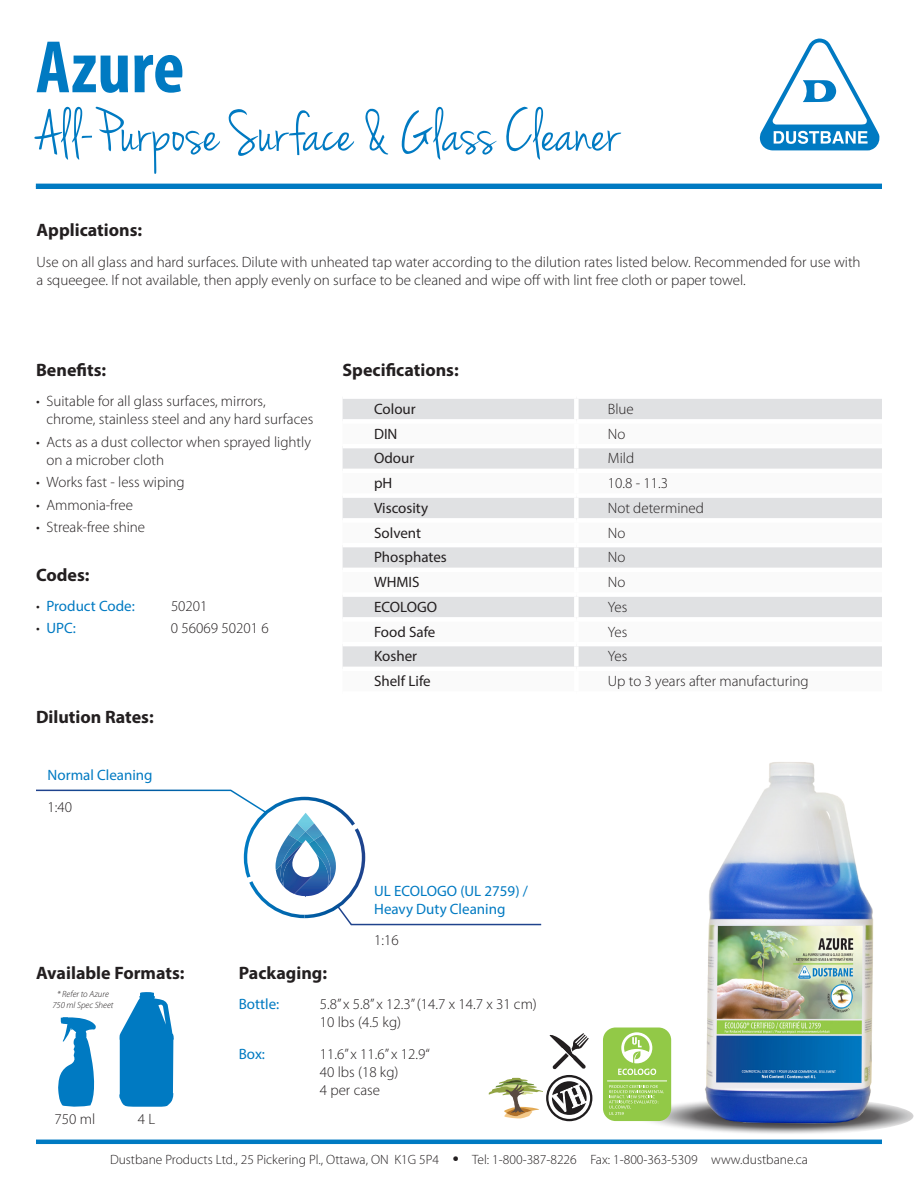
<style>
.page{position:relative;width:918px;height:1188px;background:#fff}
.page>*{position:absolute;margin:0;border:0;box-sizing:border-box;transform-origin:0 0}
.Product_Name{font:700 condensed 75px "Myriad Pro";color:#007ac2}
.Product_Description{font:63px "Jenna Sue";color:#007ac2}
.Subheader{font:700 18px "Myriad Pro";color:#231f20}
.body_text_10_12{font:300 15px/18px "Myriad Pro";color:#231f20}
.bullet_list{font:300 15px/18px "Myriad Pro";color:#231f20}
.table_text{font:15px "Myriad Pro";color:#231f20}
.table_text-2{font:300 15px "Myriad Pro";color:#231f20}
.body_text_10_12-2{font:15px/18px "Myriad Pro";color:#007ac2}
.bullet_list-2{font:15px "Myriad Pro";color:#007ac2}
.t1{font:300 13.5px "Myriad Pro";color:#231f20}
.refer_note{font:italic 300 9px/10.8px "Myriad Pro";color:#231f20;text-align:center}
.s1{font-weight:300;color:#231f20}
.s2{font-weight:900;font-size:16.5px}
</style>
<div class="page">
<hr style="left:36px;top:1140px;width:846px;height:4px;background:#007ac2">
<svg style="left:759px;top:38px;width:121px;height:113px"></svg>
<hr style="left:36px;top:184px;width:846px;height:3px;background:#007ac2">
<div style="left:343px;top:399px;width:539px;height:20px;background:#e0e1e3"></div>
<svg style="left:343px;top:448px;width:539px;height:219px;fill:#e0e1e3"></svg>
<div style="left:574px;top:399px;width:5px;height:20px;background:#fff"></div>
<div style="left:574px;top:448px;width:5px;height:21px;background:#fff"></div>
<hr style="left:343px;top:469px;width:233px;height:4px;background:#fff">
<hr style="left:576px;top:469px;width:306px;height:4px;background:#fff">
<div style="left:574px;top:473px;width:5px;height:20px;background:#fff"></div>
<div style="left:343px;top:493px;width:233px;height:5px;background:#fff"></div>
<div style="left:576px;top:493px;width:306px;height:5px;background:#fff"></div>
<div style="left:574px;top:498px;width:5px;height:20px;background:#fff"></div>
<div style="left:343px;top:518px;width:233px;height:5px;background:#fff"></div>
<div style="left:576px;top:518px;width:306px;height:5px;background:#fff"></div>
<div style="left:574px;top:523px;width:5px;height:20px;background:#fff"></div>
<hr style="left:343px;top:543px;width:233px;height:4px;background:#fff">
<hr style="left:576px;top:543px;width:306px;height:4px;background:#fff">
<div style="left:574px;top:547px;width:5px;height:21px;background:#fff"></div>
<hr style="left:343px;top:568px;width:233px;height:4px;background:#fff">
<hr style="left:576px;top:568px;width:306px;height:4px;background:#fff">
<div style="left:574px;top:572px;width:5px;height:20px;background:#fff"></div>
<div style="left:343px;top:592px;width:233px;height:5px;background:#fff"></div>
<div style="left:576px;top:592px;width:306px;height:5px;background:#fff"></div>
<div style="left:574px;top:597px;width:5px;height:20px;background:#fff"></div>
<div style="left:343px;top:617px;width:233px;height:5px;background:#fff"></div>
<div style="left:576px;top:617px;width:306px;height:5px;background:#fff"></div>
<div style="left:574px;top:622px;width:5px;height:20px;background:#fff"></div>
<hr style="left:343px;top:642px;width:233px;height:4px;background:#fff">
<hr style="left:576px;top:642px;width:306px;height:4px;background:#fff">
<div style="left:574px;top:646px;width:5px;height:21px;background:#fff"></div>
<hr style="left:36px;top:186px;width:846px;height:3px;background:#007ac2">
<svg style="left:36px;top:789px;width:506px;height:137px"></svg>
<svg style="left:119px;top:992px;width:55px;height:115px;background:#2a8fcc"></svg>
<svg style="left:58px;top:1017px;width:38px;height:90px"></svg>
<img style="left:622px;top:1096px;width:292px;height:33px">
<div style="left:603px;top:1028px;width:68px;height:93px;background:#92c947;border-radius:13px"></div>
<svg style="left:609px;top:1085px;width:55px;height:30px"></svg>
<hr style="left:607px;top:1081px;width:60px;height:1px;background:#fff">
<svg style="left:618px;top:1032px;width:38px;height:43px"></svg>
<img style="left:686px;top:762px;width:206px;height:372px">
<svg style="left:547px;top:1076px;width:44px;height:44px"></svg>
<div style="left:546px;top:1075px;width:46px;height:46px;border:2px solid #201d1e;border-radius:50%"></div>
<svg style="left:552px;top:1081px;width:35px;height:34px"></svg>
<svg style="left:550px;top:1084px;width:38px;height:28px"></svg>
<svg style="left:550px;top:1033px;width:39px;height:36px"></svg>
<svg style="left:489px;top:1078px;width:54px;height:40px"></svg>
<p class="Product_Name" style="left:36px;top:20px;width:150px">Azure</p>
<p class="Product_Description" style="left:36px;top:96px;width:585px">All-Purpose Surface &amp; Glass Cleaner</p>
<p class="Subheader" style="left:37px;top:218px;width:107px">Applications:</p>
<p class="body_text_10_12" style="left:37px;top:253px;width:826px">Use on all glass and hard surfaces. Dilute with unheated tap water according to the dilution rates listed below. Recommended for use with a squeegee. If not available, then apply evenly on surface to be cleaned and wipe off with lint free cloth or paper towel.</p>
<p class="Subheader" style="left:36px;top:359px;width:72px">Benefits:</p>
<p class="bullet_list" style="left:46px;top:392px;width:268px;text-indent:-10px">• Suitable for all glass surfaces, mirrors, chrome, stainless steel and any hard surfaces</p>
<p class="bullet_list" style="left:46px;top:433px;width:266px;text-indent:-10px">• Acts as a dust collector when sprayed lightly on a microber cloth</p>
<p class="bullet_list" style="left:36px;top:473px;width:150px">• Works fast - less wiping</p>
<p class="bullet_list" style="left:36px;top:496px;width:99px">• Ammonia-free</p>
<p class="bullet_list" style="left:36px;top:518px;width:111px">• Streak-free shine</p>
<p class="Subheader" style="left:36px;top:563px;width:55px">Codes:</p>
<p class="bullet_list-2" style="left:36px;top:597px;width:100px"><span class="s1">•</span> Product Code:</p>
<p class="bullet_list" style="left:171px;top:597px;width:38px">50201</p>
<p class="bullet_list-2" style="left:36px;top:619px;width:41px"><span class="s1">•</span> UPC:</p>
<p class="bullet_list" style="left:171px;top:619px;width:99px">0 56069 50201 6</p>
<p class="Subheader" style="left:36px;top:705px;width:119px">Dilution Rates:</p>
<p class="body_text_10_12-2" style="left:48px;top:766px;width:107px">Normal Cleaning</p>
<p class="body_text_10_12" style="left:48px;top:797px;width:26px">1:40</p>
<p class="Subheader" style="left:343px;top:359px;width:118px">Specifications:</p>
<p class="table_text" style="left:374px;top:400px;width:43px">Colour</p>
<p class="table_text-2" style="left:608px;top:400px;width:27px">Blue</p>
<p class="table_text" style="left:374px;top:424px;width:25px">DIN</p>
<p class="table_text-2" style="left:608px;top:425px;width:19px">No</p>
<p class="table_text" style="left:374px;top:449px;width:42px">Odour</p>
<p class="table_text-2" style="left:608px;top:449px;width:28px">Mild</p>
<p class="table_text" style="left:374px;top:474px;width:20px">pH</p>
<p class="table_text-2" style="left:608px;top:474px;width:62px">10.8 - 11.3</p>
<p class="table_text" style="left:374px;top:499px;width:56px">Viscosity</p>
<p class="table_text-2" style="left:608px;top:499px;width:98px">Not determined</p>
<p class="table_text" style="left:374px;top:523px;width:49px">Solvent</p>
<p class="table_text-2" style="left:608px;top:524px;width:19px">No</p>
<p class="table_text" style="left:374px;top:548px;width:74px">Phosphates</p>
<p class="table_text-2" style="left:608px;top:548px;width:19px">No</p>
<p class="table_text" style="left:374px;top:573px;width:47px">WHMIS</p>
<p class="table_text-2" style="left:608px;top:573px;width:19px">No</p>
<p class="table_text" style="left:374px;top:598px;width:64px">ECOLOGO</p>
<p class="table_text-2" style="left:608px;top:598px;width:21px">Yes</p>
<p class="table_text" style="left:374px;top:622px;width:63px">Food Safe</p>
<p class="table_text-2" style="left:608px;top:623px;width:21px">Yes</p>
<p class="table_text" style="left:374px;top:647px;width:45px">Kosher</p>
<p class="table_text-2" style="left:608px;top:647px;width:21px">Yes</p>
<p class="table_text" style="left:374px;top:672px;width:58px">Shelf Life</p>
<p class="table_text-2" style="left:608px;top:672px;width:202px">Up to 3 years after manufacturing</p>
<p class="body_text_10_12-2" style="left:374px;top:882px;width:155px">UL ECOLOGO (UL 2759) /<br>Heavy Duty Cleaning</p>
<p class="body_text_10_12" style="left:374px;top:931px;width:26px">1:16</p>
<p class="Subheader" style="left:36px;top:961px;width:150px">Available Formats:</p>
<p class="refer_note" style="left:52px;top:989px;width:63px">* Refer to Azure<br>750 ml Spec Sheet</p>
<p class="body_text_10_12" style="left:55px;top:1110px;width:42px">750 ml</p>
<p class="body_text_10_12" style="left:138px;top:1110px;width:19px">4 L</p>
<p class="Subheader" style="left:239px;top:961px;width:90px">Packaging:</p>
<p class="body_text_10_12-2" style="left:239px;top:995px;width:42px">Bottle:</p>
<p class="body_text_10_12" style="left:320px;top:995px;width:219px">5.8” x 5.8” x 12.3” (14.7 x 14.7 x 31 cm)<br>10 lbs (4.5 kg)</p>
<p class="body_text_10_12-2" style="left:239px;top:1044px;width:28px">Box:</p>
<p class="body_text_10_12" style="left:320px;top:1045px;width:111px">11.6” x 11.6” x 12.9“<br>40 lbs (18 kg)<br>4 per case</p>
<p class="t1" style="left:110px;top:1152px;width:699px">Dustbane Products Ltd., 25 Pickering Pl., Ottawa, ON K1G 5P4 <span class="s2">•</span> Tel: 1-800-387-8226 Fax: 1-800-363-5309 www.dustbane.ca</p>
</div>
